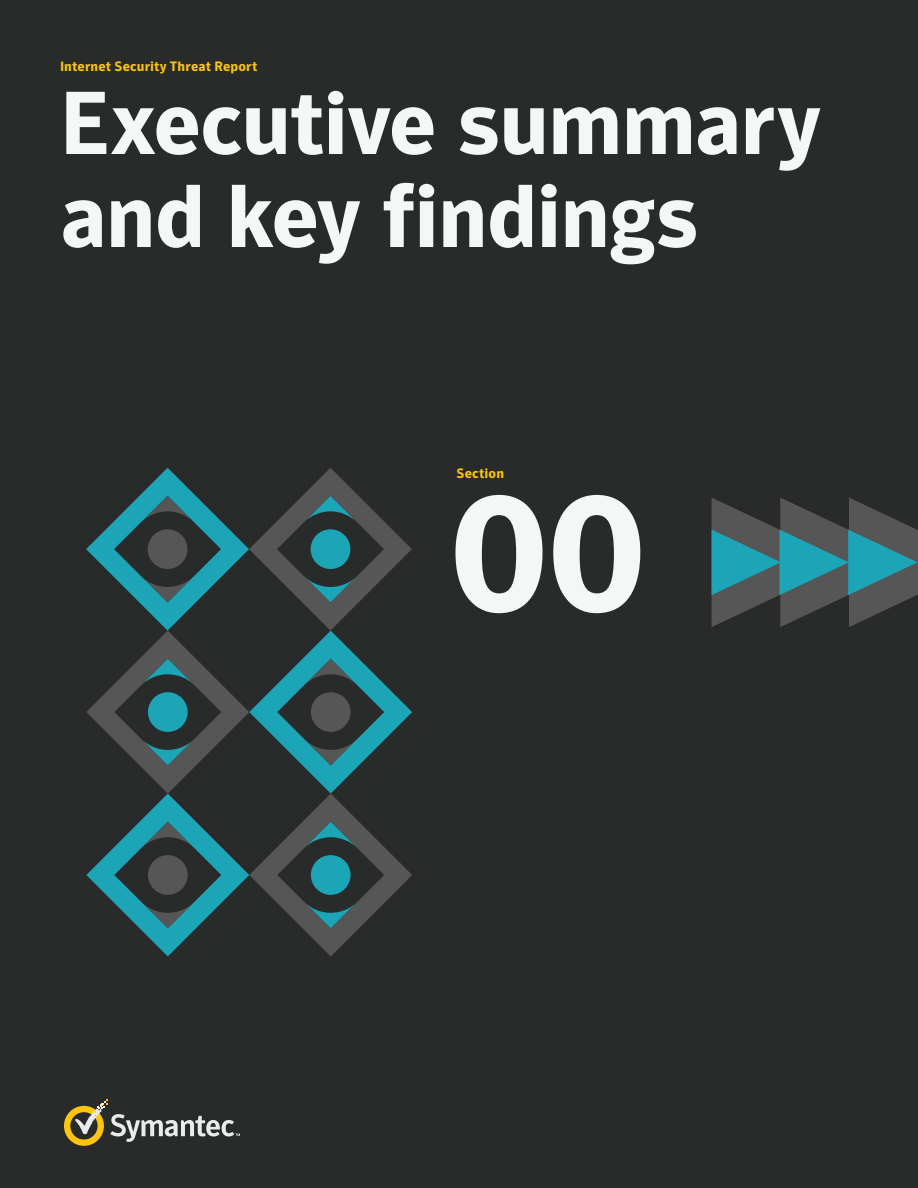
<style>
.page{position:relative;width:918px;height:1188px;background:#282b2a}
.page>*{position:absolute;margin:0;border:0;box-sizing:border-box;transform-origin:0 0}
.t1{font:700 168px "Symantec Sans";color:#f5f7f7}
.Section_Divider__TOC{font:700 88.5px/93px "Symantec Sans";letter-spacing:-.02em;color:#f5f7f7}
.t2{font:700 13.5px "Symantec Sans";letter-spacing:.01em;color:#fdc50e}
</style>
<div class="page">
<svg style="left:64px;top:1100px;width:176px;height:46px"></svg>
<svg style="left:712px;top:498px;width:206px;height:129px"></svg>
<svg style="left:86px;top:468px;width:326px;height:488px"></svg>
<div style="left:311px;top:692px;width:40px;height:40px;background:#555655;border-radius:50%"></div>
<p class="t2" style="left:60px;top:58px;width:199px">Internet Security Threat Report</p>
<p class="Section_Divider__TOC" style="left:60px;top:77px;width:763px">Executive summary and key findings</p>
<p class="t2" style="left:457px;top:465px;width:49px">Section</p>
<p class="t1" style="left:452px;top:453px;width:194px">00</p>
</div>
